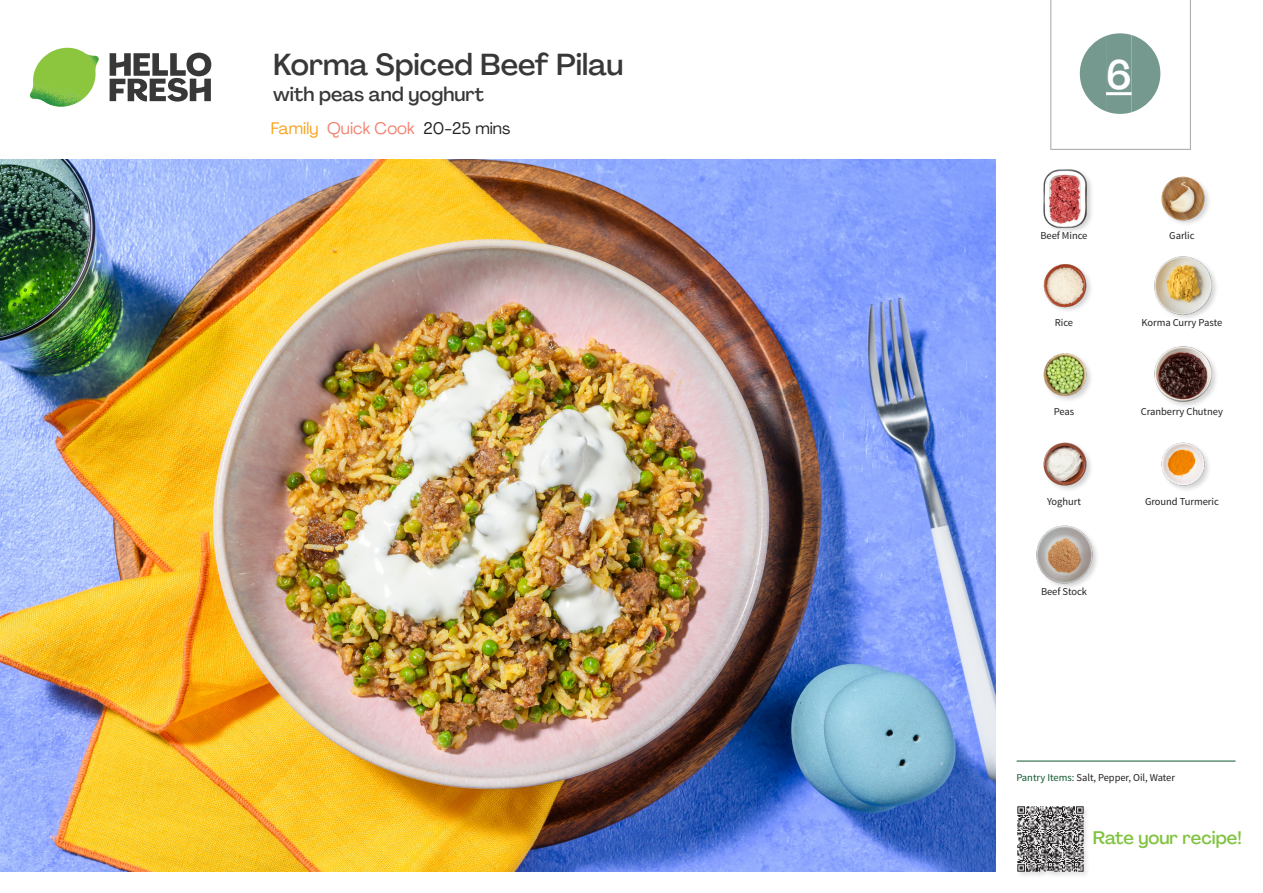
<style>
.page{position:relative;width:1263px;height:893px;background:#fff}
.page>*{position:absolute;margin:0;border:0;box-sizing:border-box;transform-origin:0 0}
._24_Recipe_Nr_Bag{font:500 40.5px "Agrandir";color:#fff}
._15_Titel_UK{font:500 30px "Agrandir";letter-spacing:-.005em;color:#383839}
._15_Titel_UK-2{font:500 19.5px "Agrandir";color:#383839}
.t1{font:500 18px "Agrandir";color:#81c340}
._02_Box_Type{font:16.5px "Agrandir";color:#f4806e}
._18_FRONT_ingredients_UK{font:10.5px "Source Sans Pro";letter-spacing:-.005em;color:#231f20}
.t2{font:10.5px "Source Sans Variable";letter-spacing:-.005em;color:#231f20}
.s1{color:#f9a21c}
.s2{color:#231f20}
.s3{font-family:"Source Sans Pro";color:#0e572c}
</style>
<div class="page">
<svg style="left:110px;top:53px;width:101px;height:49px"></svg>
<img style="left:30px;top:48px;width:69px;height:59px">
<img style="left:0;top:159px;width:995px;height:713px">
<hr style="left:1016px;top:761px;width:219px;height:1px;background:#0e572c">
<div style="left:1016px;top:805px;width:74px;height:74px;background:#f9f9f9"></div>
<img style="left:1017px;top:806px;width:69px;height:69px">
<img style="left:1161px;top:176px;width:48px;height:48px">
<div style="left:1043px;top:168px;width:51px;height:66px;background:#231f20;opacity:.2"></div>
<img style="left:1043px;top:170px;width:51px;height:57px">
<div style="left:1153px;top:256px;width:66px;height:65px;background:#231f20;opacity:.2"></div>
<img style="left:1154px;top:257px;width:58px;height:57px">
<img style="left:1043px;top:264px;width:48px;height:47px">
<div style="left:1154px;top:345px;width:65px;height:64px;background:#231f20;opacity:.2"></div>
<img style="left:1154px;top:345px;width:58px;height:58px">
<img style="left:1043px;top:353px;width:48px;height:47px">
<img style="left:1161px;top:442px;width:48px;height:48px">
<img style="left:1043px;top:442px;width:48px;height:48px">
<div style="left:1035px;top:525px;width:65px;height:65px;background:#231f20;opacity:.2"></div>
<img style="left:1036px;top:526px;width:58px;height:57px">
<svg style="left:1050px;top:0;width:141px;height:150px"></svg>
<p class="_15_Titel_UK" style="left:273px;top:46px;width:352px">Korma Spiced Beef Pilau</p>
<p class="_15_Titel_UK-2" style="left:273px;top:82px;width:212px">with peas and yoghurt</p>
<p class="_02_Box_Type" style="left:271px;top:118px;width:241px"><span class="s1">Family</span> Quick Cook <span class="s2">20-25 mins</span></p>
<p class="_24_Recipe_Nr_Bag" style="left:1106px;top:50px;width:27px">6</p>
<p class="_18_FRONT_ingredients_UK" style="left:1040px;top:229px;width:48px">Beef Mince</p>
<p class="_18_FRONT_ingredients_UK" style="left:1169px;top:229px;width:27px">Garlic</p>
<p class="_18_FRONT_ingredients_UK" style="left:1055px;top:316px;width:20px">Rice</p>
<p class="_18_FRONT_ingredients_UK" style="left:1141px;top:316px;width:82px">Korma Curry Paste</p>
<p class="_18_FRONT_ingredients_UK" style="left:1054px;top:405px;width:22px">Peas</p>
<p class="_18_FRONT_ingredients_UK" style="left:1141px;top:405px;width:84px">Cranberry Chutney</p>
<p class="_18_FRONT_ingredients_UK" style="left:1047px;top:495px;width:35px">Yoghurt</p>
<p class="_18_FRONT_ingredients_UK" style="left:1145px;top:495px;width:75px">Ground Turmeric</p>
<p class="_18_FRONT_ingredients_UK" style="left:1041px;top:585px;width:47px">Beef Stock</p>
<p class="t2" style="left:1016px;top:771px;width:160px"><span class="s3">Pantry Items:</span> Salt, Pepper, Oil, Water</p>
<h3 class="t1" style="left:1093px;top:827px;width:150px">Rate your recipe!</h3>
</div>
